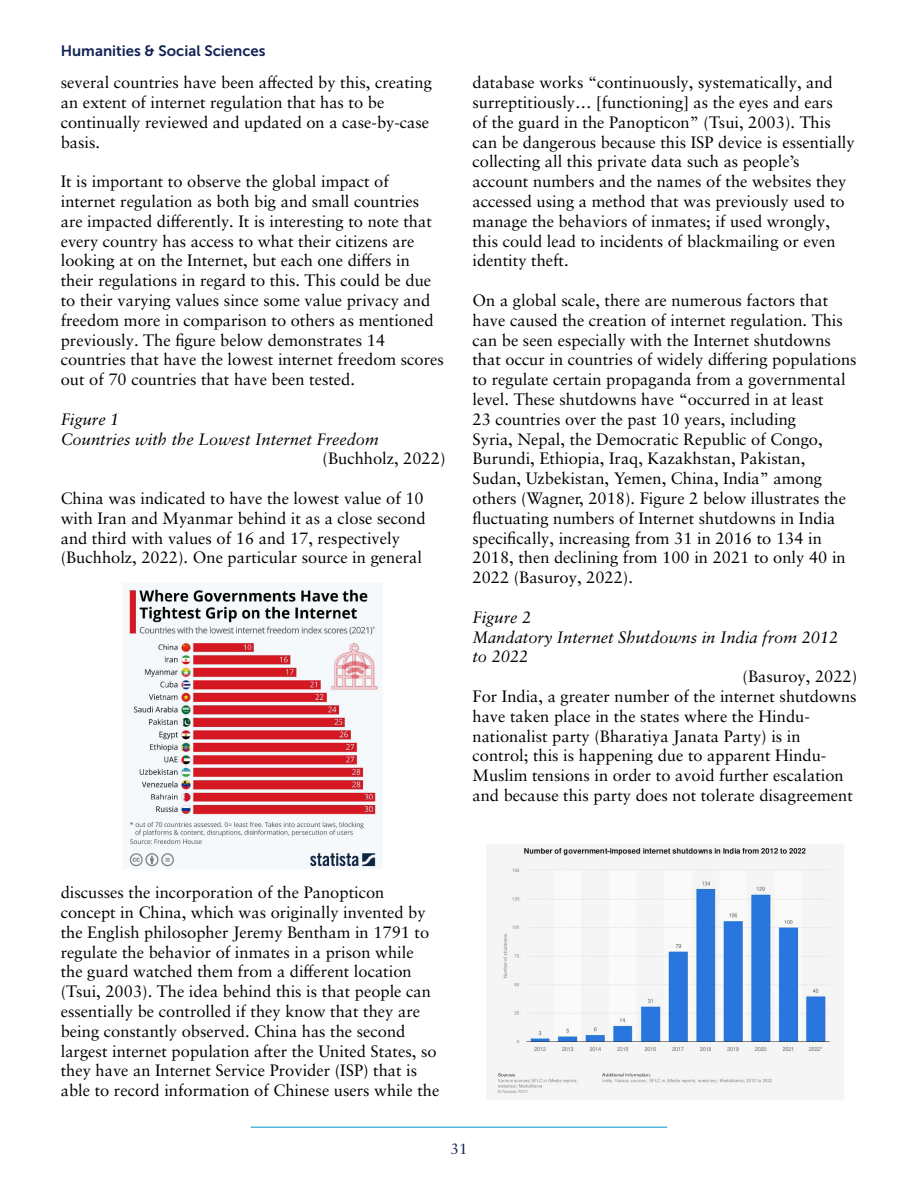
<style>
.page{position:relative;width:918px;height:1188px;background:#fff}
.page>*{position:absolute;margin:0;border:0;box-sizing:border-box;transform-origin:0 0}
.t1{font:16.5px/19.8px "Sabon LT Pro";color:#000}
.t2{font:italic 16.5px/19.8px "Sabon LT Pro";color:#000}
.t3{font:15px "Museo Sans 700";color:#132256}
.t4{font:15px "Sabon LT Pro";color:#132256}
</style>
<div class="page">
<hr style="left:251px;top:1126px;width:416px;height:2px;background:#54b7df">
<img style="left:127px;top:586px;width:255px;height:282px">
<img style="left:497px;top:844px;width:335px;height:250px">
<p class="t3" style="left:61px;top:42px;width:206px">Humanities &amp; Social Sciences</p>
<p class="t1" style="left:61px;top:72px;width:373px">several countries have been affected by this, creating an extent of internet regulation that has to be continually reviewed and updated on a case-by-case basis.</p>
<p class="t1" style="left:61px;top:171px;width:385px">It is important to observe the global impact of internet regulation as both big and small countries are impacted differently. It is interesting to note that every country has access to what their citizens are looking at on the Internet, but each one differs in their regulations in regard to this. This could be due to their varying values since some value privacy and freedom more in comparison to others as mentioned previously. The figure below demonstrates 14 countries that have the lowest internet freedom scores out of 70 countries that have been tested.</p>
<p class="t2" style="left:61px;top:409px;width:60px">Figure 1</p>
<p class="t2" style="left:61px;top:429px;width:320px">Countries with the Lowest Internet Freedom</p>
<p class="t1" style="left:323px;top:448px;width:124px">(Buchholz, 2022)</p>
<p class="t1" style="left:61px;top:488px;width:366px">China was indicated to have the lowest value of 10 with Iran and Myanmar behind it as a close second and third with values of 16 and 17, respectively (Buchholz, 2022). One particular source in general</p>
<p class="t1" style="left:472px;top:72px;width:384px">database works “continuously, systematically, and surreptitiously… [functioning] as the eyes and ears<br>of the guard in the Panopticon” (Tsui, 2003). This can be dangerous because this ISP device is essentially collecting all this private data such as people’s account numbers and the names of the websites they accessed using a method that was previously used to manage the behaviors of inmates; if used wrongly, this could lead to incidents of blackmailing or even identity theft.</p>
<p class="t1" style="left:472px;top:290px;width:386px">On a global scale, there are numerous factors that have caused the creation of internet regulation. This can be seen especially with the Internet shutdowns that occur in countries of widely differing populations to regulate certain propaganda from a governmental level. These shutdowns have “occurred in at least<br>23 countries over the past 10 years, including<br>Syria, Nepal, the Democratic Republic of Congo, Burundi, Ethiopia, Iraq, Kazakhstan, Pakistan, Sudan, Uzbekistan, Yemen, China, India” among others (Wagner, 2018). Figure 2 below illustrates the fluctuating numbers of Internet shutdowns in India specifically, increasing from 31 in 2016 to 134 in 2018, then declining from 100 in 2021 to only 40 in 2022 (Basuroy, 2022).</p>
<p class="t2" style="left:472px;top:607px;width:60px">Figure 2</p>
<p class="t2" style="left:472px;top:627px;width:367px">Mandatory Internet Shutdowns in India from 2012 to 2022</p>
<p class="t1" style="left:743px;top:666px;width:116px">(Basuroy, 2022)</p>
<p class="t1" style="left:472px;top:686px;width:386px">For India, a greater number of the internet shutdowns have taken place in the states where the Hindu&shy;nationalist party (Bharatiya Janata Party) is in control; this is happening due to apparent Hindu-Muslim tensions in order to avoid further escalation and because this party does not tolerate disagreement</p>
<p class="t1" style="left:61px;top:882px;width:380px">discusses the incorporation of the Panopticon concept in China, which was originally invented by the English philosopher Jeremy Bentham in 1791 to regulate the behavior of inmates in a prison while the guard watched them from a different location (Tsui, 2003). The idea behind this is that people can essentially be controlled if they know that they are being constantly observed. China has the second largest internet population after the United States, so they have an Internet Service Provider (ISP) that is able to record information of Chinese users while the</p>
<p class="t4" style="left:451px;top:1139px;width:18px">31</p>
</div>
